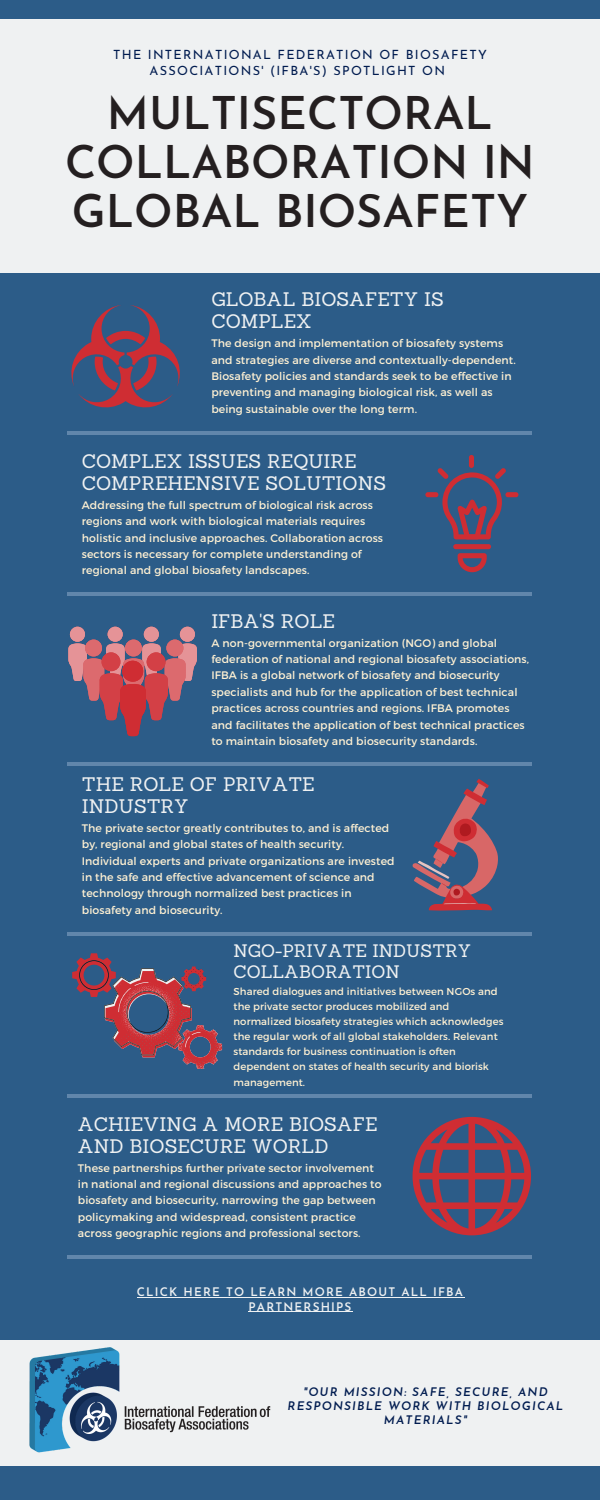
<style>
.page{position:relative;width:600px;height:1500px;background:#2c5c88}
.page>*{position:absolute;margin:0;border:0;box-sizing:border-box;transform-origin:0 0}
.t1{font:600 45px/49.1px "Josefin Sans";color:#241f20;text-align:center}
.t2{font:19.1px/21.8px "Sanchez";color:#eff1f2}
.t3{font:17.6px/20.1px "Sanchez";color:#eff1f2}
.t4{font:12.7px/15.7px "Josefin Sans";letter-spacing:.1em;color:#011c50;text-align:center}
.t5{font:italic 600 11.8px/14.3px "Josefin Sans";letter-spacing:.1em;color:#011c50;text-align:center}
.t6{font:600 11.8px/14.3px "Josefin Sans";letter-spacing:.1em;color:#eff1f2;text-align:center}
.t7{font:10.9px/16.4px "Montserrat";letter-spacing:.01em;color:#fff1d3}
.t8{font:10.1px/15.1px "Montserrat";letter-spacing:.01em;color:#fff1d3}
</style>
<div class="page">
<div style="left:0;top:19px;width:600px;height:254px;background:#eff1f2"></div>
<hr style="left:67px;top:431px;width:465px;height:4px;background:#6186ab">
<hr style="left:67px;top:593px;width:465px;height:3px;background:#e1ebff">
<hr style="left:67px;top:762px;width:465px;height:4px;background:#6186ab">
<hr style="left:67px;top:932px;width:465px;height:4px;background:#6186ab">
<hr style="left:67px;top:1094px;width:465px;height:3px;background:#e1ebff">
<hr style="left:67px;top:1255px;width:465px;height:4px;background:#6186ab">
<div style="left:0;top:1340px;width:600px;height:126px;background:#eff1f2"></div>
<img style="left:29px;top:1347px;width:242px;height:106px">
<svg style="left:71px;top:305px;width:109px;height:103px"></svg>
<div style="left:469px;top:455px;width:5px;height:13px;background:#cf2d33;border-radius:3px"></div>
<div style="left:505px;top:492px;width:13px;height:5px;background:#cf2d33;border-radius:3px"></div>
<div style="left:425px;top:492px;width:13px;height:5px;background:#cf2d33;border-radius:3px"></div>
<div style="left:453px;top:544px;width:38px;height:5px;background:#cf2d33;border-radius:3px"></div>
<svg style="left:458px;top:553px;width:29px;height:19px"></svg>
<svg style="left:437px;top:468px;width:69px;height:71px"></svg>
<svg style="left:68px;top:627px;width:129px;height:109px"></svg>
<div style="left:122px;top:661px;width:21px;height:21px;background:#cf2d33;border-radius:50%"></div>
<svg style="left:413px;top:1117px;width:118px;height:118px"></svg>
<svg style="left:72px;top:953px;width:150px;height:116px"></svg>
<svg style="left:413px;top:779px;width:85px;height:132px"></svg>
<hr style="left:137px;top:1297px;width:327px;height:1px;background:#eff1f2">
<hr style="left:248px;top:1311px;width:105px;height:1px;background:#eff1f2">
<p class="t4" style="left:113px;top:48px;width:375px">THE INTERNATIONAL FEDERATION OF BIOSAFETY<br>ASSOCIATIONS' (IFBA'S) SPOTLIGHT ON</p>
<p class="t1" style="left:65px;top:93px;width:471px">MULTISECTORAL<br>COLLABORATION IN<br>GLOBAL BIOSAFETY</p>
<p class="t2" style="left:211px;top:289px;width:234px">GLOBAL BIOSAFETY IS<br>COMPLEX</p>
<p class="t7" style="left:211px;top:335px;width:306px">The design and implementation of biosafety systems and strategies are diverse and contextually-dependent.<br>Biosafety policies and standards seek to be effective in preventing and managing biological risk, as well as being sustainable over the long term.</p>
<p class="t2" style="left:82px;top:450px;width:306px">COMPLEX ISSUES REQUIRE<br>COMPREHENSIVE SOLUTIONS</p>
<p class="t7" style="left:82px;top:496px;width:303px">Addressing the full spectrum of biological risk across regions and work with biological materials requires holistic and inclusive approaches. Collaboration across sectors is necessary for complete understanding of regional and global biosafety landscapes.</p>
<p class="t2" style="left:211px;top:610px;width:125px">IFBA'S ROLE</p>
<p class="t7" style="left:211px;top:634px;width:319px">A non-governmental organization (NGO) and global federation of national and regional biosafety associations, IFBA is a global network of biosafety and biosecurity specialists and hub for the application of best technical practices across countries and regions. IFBA promotes and facilitates the application of best technical practices to maintain biosafety and biosecurity standards.</p>
<p class="t2" style="left:82px;top:773px;width:234px">THE ROLE OF PRIVATE<br>INDUSTRY</p>
<p class="t7" style="left:82px;top:819px;width:314px">The private sector greatly contributes to, and is affected by, regional and global states of health security.<br>Individual experts and private organizations are invested in the safe and effective advancement of science and technology through normalized best practices in biosafety and biosecurity.</p>
<p class="t3" style="left:234px;top:941px;width:239px">NGO-PRIVATE INDUSTRY<br>COLLABORATION</p>
<p class="t8" style="left:234px;top:983px;width:271px">Shared dialogues and initiatives between NGOs and the private sector produces mobilized and normalized biosafety strategies which acknowledges the regular work of all global stakeholders. Relevant standards for business continuation is often dependent on states of health security and biorisk management.</p>
<p class="t2" style="left:78px;top:1113px;width:301px">ACHIEVING A MORE BIOSAFE<br>AND BIOSECURE WORLD</p>
<p class="t7" style="left:78px;top:1159px;width:305px">These partnerships further private sector involvement in national and regional discussions and approaches to biosafety and biosecurity, narrowing the gap between policymaking and widespread, consistent practice across geographic regions and professional sectors.</p>
<p class="t6" style="left:137px;top:1286px;width:328px">CLICK HERE TO LEARN MORE ABOUT ALL IFBA<br>PARTNERSHIPS</p>
<p class="t5" style="left:288px;top:1386px;width:277px">"OUR MISSION: SAFE, SECURE, AND<br>RESPONSIBLE WORK WITH BIOLOGICAL<br>MATERIALS"</p>
</div>
